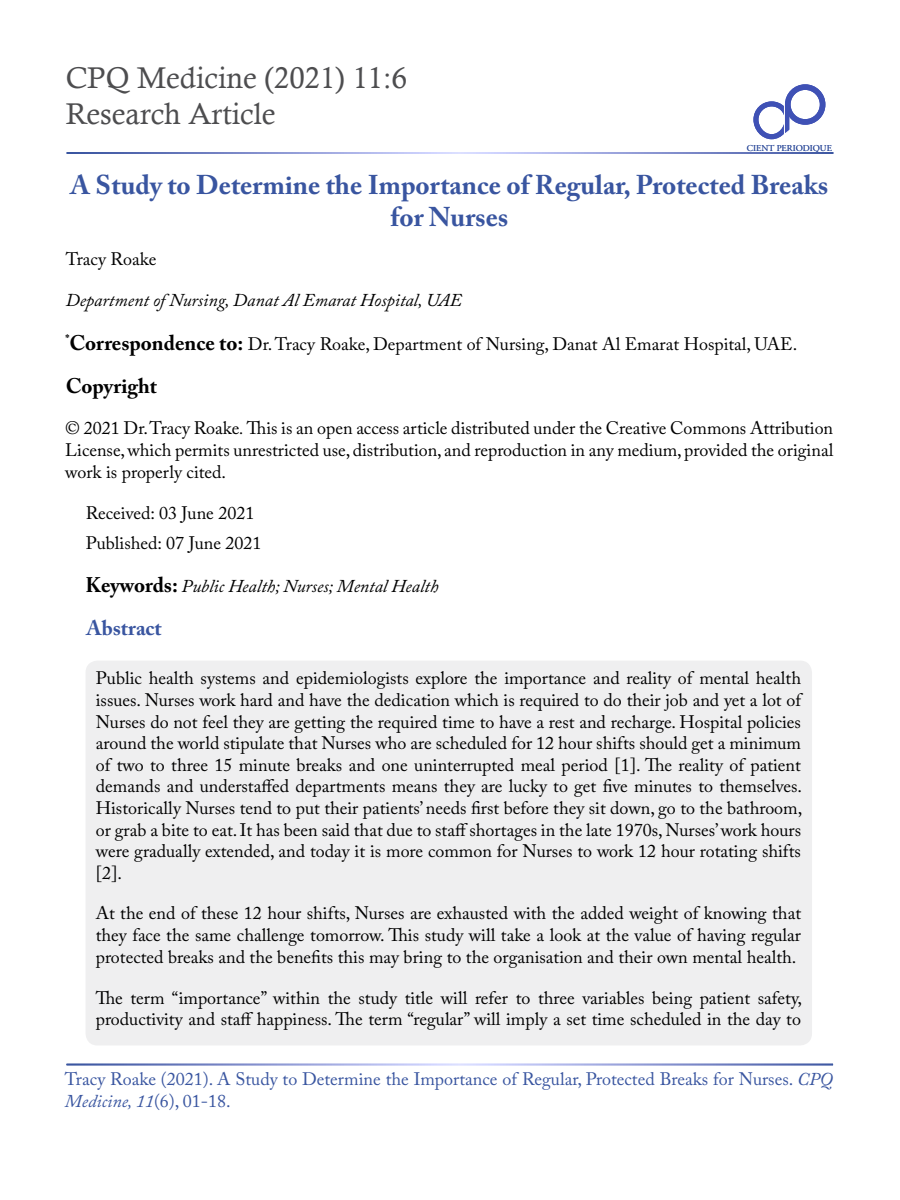
<style>
.page{position:relative;width:900px;height:1200px;background:#fff}
.page>*{position:absolute;margin:0;border:0;box-sizing:border-box;transform-origin:0 0}
.t1{font:30px/36px "Calisto";color:#4d4d4f}
.t2{font:700 27px/32.4px "Adobe Caslon Pro";color:#3955a0;text-align:center}
.t3{font:700 21px "Adobe Caslon Pro";color:#000}
.t4{font:700 21px "Adobe Caslon Pro";color:#3955a0}
.t5{font:18px/21.6px "Adobe Caslon Pro";color:#000;text-align:justify}
.t6{font:18px/21.6px "Adobe Caslon Pro";color:#3955a0}
.t7{font:italic 18px "Adobe Caslon Pro";color:#000}
.t8{font:9px "Adobe Garamond Pro";color:#3955a0}
.s1{font-weight:700;font-size:21px}
.s2{font-style:italic}
.s3{font-weight:700;font-style:normal;font-size:21px}
</style>
<div class="page">
<div style="left:86px;top:661px;width:726px;height:384px;background:#efeff0;border-radius:12px"></div>
<div style="left:753px;top:101px;width:37px;height:38px;border:5px solid #3f51b5;border-radius:50%"></div>
<svg style="left:784px;top:106px;width:6px;height:23px"></svg>
<hr style="left:785px;top:105px;width:4px;height:29px;background:#3f51b5">
<svg style="left:783px;top:129px;width:7px;height:6px"></svg>
<div style="left:785px;top:84px;width:40px;height:41px;border:6px solid #3f51b5;border-radius:50%"></div>
<h1 class="t1" style="left:66px;top:59px;width:343px">CPQ Medicine (2021) 11:6<br>Research Article</h1>
<p class="t8" style="left:747px;top:142px;width:86px">CIENT PERIODIQUE</p>
<h2 class="t2" style="left:71px;top:169px;width:759px">A Study to Determine the Importance of Regular, Protected Breaks for Nurses</h2>
<p class="t5" style="left:66px;top:248px;width:92px">Tracy Roake</p>
<p class="t7" style="left:66px;top:290px;width:398px">Department of Nursing, Danat Al Emarat Hospital, UAE</p>
<p class="t5" style="left:65px;top:333px;width:733px"><sup>*</sup><span class="s1">Correspondence to:</span> Dr. Tracy Roake, Department of Nursing, Danat Al Emarat Hospital, UAE.</p>
<p class="t3" style="left:66px;top:374px;width:93px">Copyright</p>
<p class="t5" style="left:65px;top:417px;width:770px">© 2021 Dr. Tracy Roake<span class="s2">.</span> This is an open access article distributed under the Creative Commons Attribution License, which permits unrestricted use, distribution, and reproduction in any medium, provided the original work is properly cited.</p>
<p class="t5" style="left:86px;top:498px;width:177px;line-height:29.8px">Received: 03 June 2021<br>Published: 07 June 2021</p>
<p class="t7" style="left:86px;top:575px;width:355px"><span class="s3">Keywords:</span> Public Health; Nurses; Mental Health</p>
<p class="t4" style="left:86px;top:616px;width:77px">Abstract</p>
<p class="t5" style="left:96px;top:667px;width:708px">Public health systems and epidemiologists explore the importance and reality of mental health issues. Nurses work hard and have the dedication which is required to do their job and yet a lot of Nurses do not feel they are getting the required time to have a rest and recharge. Hospital policies around the world stipulate that Nurses who are scheduled for 12 hour shifts should get a minimum of two to three 15 minute breaks and one uninterrupted meal period [1]. The reality of patient demands and understaffed departments means they are lucky to get five minutes to themselves.<br>Historically Nurses tend to put their patients’ needs first before they sit down, go to the bathroom, or grab a bite to eat. It has been said that due to staff shortages in the late 1970s, Nurses’ work hours were gradually extended, and today it is more common for Nurses to work 12 hour rotating shifts [2].</p>
<p class="t5" style="left:96px;top:902px;width:707px">At the end of these 12 hour shifts, Nurses are exhausted with the added weight of knowing that they face the same challenge tomorrow. This study will take a look at the value of having regular protected breaks and the benefits this may bring to the organisation and their own mental health.</p>
<p class="t5" style="left:96px;top:987px;width:708px">The term “importance” within the study title will refer to three variables being patient safety, productivity and staff happiness. The term “regular” will imply a set time scheduled in the day to</p>
<p class="t6" style="left:65px;top:1068px;width:769px">Tracy Roake (2021). A Study to Determine the Importance of Regular, Protected Breaks for Nurses. <span class="s2">CPQ<br>Medicine, 11</span>(6), 01-18.</p>
</div>
